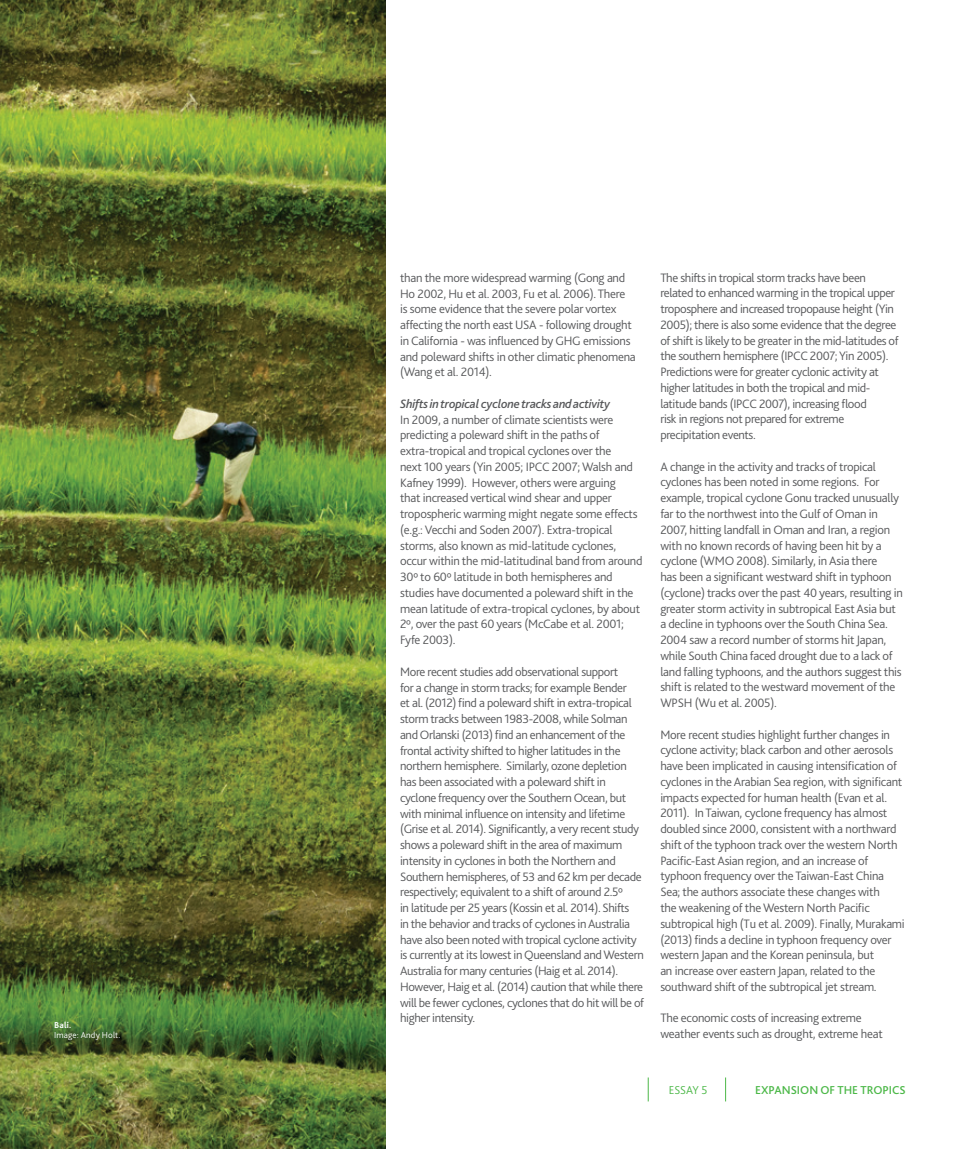
<style>
.page{position:relative;width:978px;height:1149px;background:#fff}
.page>*{position:absolute;margin:0;border:0;box-sizing:border-box;transform-origin:0 0}
.t1{font:300 12.75px/15.8px "Bliss 2";letter-spacing:-.02em;color:#57585a}
.t2{font:italic 500 12.75px "Bliss 2";letter-spacing:-.02em;color:#57585a}
.t3{font:500 12px "Bliss 2";color:#4cb848}
.t4{font:300 12px "Bliss 2";color:#4cb848}
.t5{font:300 9px "Bliss 2";letter-spacing:.02em;color:#fff}
.t6{font:700 9px "Bliss 2";color:#fff}
</style>
<div class="page">
<svg style="left:648px;top:1077px;width:1px;height:24px"></svg>
<svg style="left:725px;top:1077px;width:1px;height:24px"></svg>
<img style="left:0;top:0;width:385px;height:1148px">
<p class="t6" style="left:54px;top:1018px;width:19px">Bali.</p>
<p class="t5" style="left:54px;top:1029px;width:68px">Image: Andy Holt.</p>
<p class="t1" style="left:400px;top:269px;width:237px">than the more widespread warming (Gong and Ho 2002, Hu et al. 2003, Fu et al. 2006). There is some evidence that the severe polar vortex affecting the north east USA - following drought in California - was influenced by GHG emissions and poleward shifts in other climatic phenomena (Wang et al. 2014).</p>
<p class="t2" style="left:400px;top:395px;width:211px">Shifts in tropical cyclone tracks and activity</p>
<p class="t1" style="left:400px;top:411px;width:244px">In 2009, a number of climate scientists were predicting a poleward shift in the paths of extra-tropical and tropical cyclones over the<br>next 100 years (Yin 2005; IPCC 2007; Walsh and Kafney 1999). However, others were arguing<br>that increased vertical wind shear and upper tropospheric warming might negate some effects (e.g.: Vecchi and Soden 2007). Extra-tropical storms, also known as mid-latitude cyclones, occur within the mid-latitudinal band from around 30º to 60º latitude in both hemispheres and studies have documented a poleward shift in the mean latitude of extra-tropical cyclones, by about 2º, over the past 60 years (McCabe et al. 2001; Fyfe 2003).</p>
<p class="t1" style="left:400px;top:663px;width:245px">More recent studies add observational support<br>for a change in storm tracks; for example Bender<br>et al. (2012) find a poleward shift in extra-tropical storm tracks between 1983-2008, while Solman and Orlanski (2013) find an enhancement of the frontal activity shifted to higher latitudes in the northern hemisphere. Similarly, ozone depletion has been associated with a poleward shift in cyclone frequency over the Southern Ocean, but with minimal influence on intensity and lifetime (Grise et al. 2014). Significantly, a very recent study shows a poleward shift in the area of maximum intensity in cyclones in both the Northern and Southern hemispheres, of 53 and 62 km per decade respectively; equivalent to a shift of around 2.5º<br>in latitude per 25 years (Kossin et al. 2014). Shifts<br>in the behavior and tracks of cyclones in Australia have also been noted with tropical cyclone activity is currently at its lowest in Queensland and Western Australia for many centuries (Haig et al. 2014).<br>However, Haig et al. (2014) caution that while there will be fewer cyclones, cyclones that do hit will be of higher intensity.</p>
<p class="t1" style="left:660px;top:269px;width:240px">The shifts in tropical storm tracks have been related to enhanced warming in the tropical upper troposphere and increased tropopause height (Yin 2005); there is also some evidence that the degree of shift is likely to be greater in the mid-latitudes of the southern hemisphere (IPCC 2007; Yin 2005).<br>Predictions were for greater cyclonic activity at higher latitudes in both the tropical and mid&shy;latitude bands (IPCC 2007), increasing flood<br>risk in regions not prepared for extreme precipitation events.</p>
<p class="t1" style="left:660px;top:458px;width:244px">A change in the activity and tracks of tropical cyclones has been noted in some regions. For example, tropical cyclone Gonu tracked unusually far to the northwest into the Gulf of Oman in 2007, hitting landfall in Oman and Iran, a region with no known records of having been hit by a cyclone (WMO 2008). Similarly, in Asia there<br>has been a significant westward shift in typhoon (cyclone) tracks over the past 40 years, resulting in greater storm activity in subtropical East Asia but a decline in typhoons over the South China Sea.<br>2004 saw a record number of storms hit Japan, while South China faced drought due to a lack of land falling typhoons, and the authors suggest this shift is related to the westward movement of the WPSH (Wu et al. 2005).</p>
<p class="t1" style="left:660px;top:726px;width:246px">More recent studies highlight further changes in cyclone activity; black carbon and other aerosols have been implicated in causing intensification of cyclones in the Arabian Sea region, with significant impacts expected for human health (Evan et al.<br>2011). In Taiwan, cyclone frequency has almost doubled since 2000, consistent with a northward shift of the typhoon track over the western North Pacific-East Asian region, and an increase of typhoon frequency over the Taiwan-East China Sea; the authors associate these changes with<br>the weakening of the Western North Pacific subtropical high (Tu et al. 2009). Finally, Murakami (2013) finds a decline in typhoon frequency over western Japan and the Korean peninsula, but<br>an increase over eastern Japan, related to the southward shift of the subtropical jet stream.</p>
<p class="t1" style="left:660px;top:1009px;width:224px">The economic costs of increasing extreme weather events such as drought, extreme heat</p>
<p class="t4" style="left:669px;top:1081px;width:40px">ESSAY 5</p>
<p class="t3" style="left:755px;top:1081px;width:152px">EXPANSION OF THE TROPICS</p>
</div>
